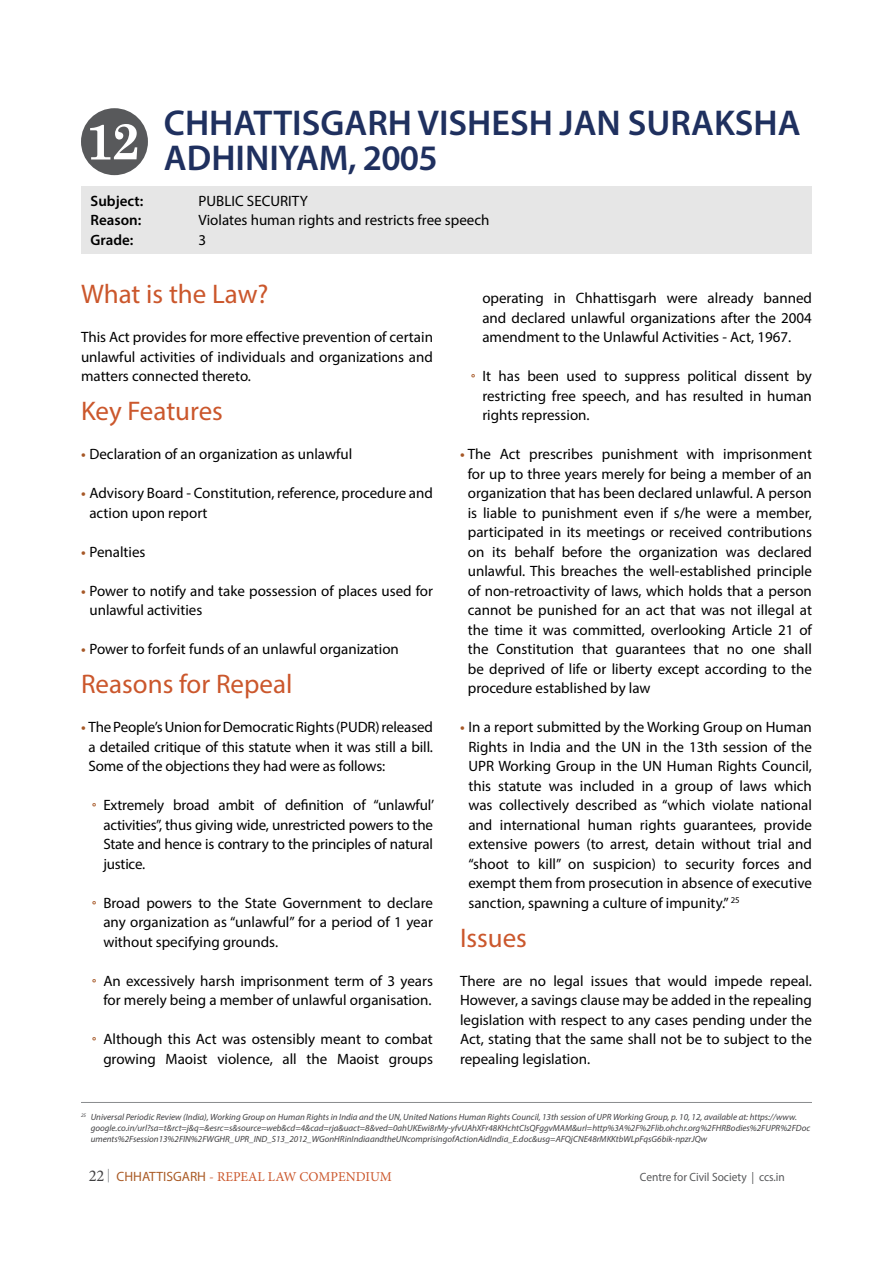
<style>
.page{position:relative;width:893px;height:1263px;background:#fff}
.page>*{position:absolute;margin:0;border:0;box-sizing:border-box;transform-origin:0 0}
.t1{font:700 51px "Century Schoolbook";color:#fff}
.t2{font:600 36px/34.5px "Myriad Pro";color:#1f305f}
.t3{font:27px "Myriad Pro";color:#cb572c}
.t4{font:15px/19.5px "Myriad Pro";color:#000;text-align:justify}
.t5{font:600 15px "Myriad Pro";color:#000}
.t6{font:13.5px "Minion Pro";color:#cb572c}
.t7{font:12px "Myriad Pro";color:#58595b;scale:.95 1}
.t8{font:italic 9px/10.8px "Myriad Pro";color:#414042}
.s1{font-weight:600;color:#a65827}
.s2{color:#a65827}
.s3{font-size:16.5px;color:#414042}
.s4{color:#939598}
.s5{font-family:"Myriad Pro";color:#aa5b26}
</style>
<div class="page">
<div style="left:81px;top:186px;width:731px;height:68px;background:#e6e6e6"></div>
<hr style="left:81px;top:1102px;width:731px;height:1px;background:#8a8c8e">
<div style="left:81px;top:108px;width:67px;height:67px;background:#58595b;border-radius:50%"></div>
<h1 class="t1" style="left:85px;top:102px;width:56px">12</h1>
<h2 class="t2" style="left:164px;top:105px;width:529px;text-indent:254px">VISH ESH JAN SURAKSHA<br>ADH INIYAM, 2005</h2>
<h2 class="t2" style="left:164px;top:105px;width:44px">CHHATT</h2>
<h2 class="t2" style="left:292px;top:105px;width:75px">ISGARH</h2>
<p class="t5" style="left:91px;top:191px;width:54px">SUBJECT:</p>
<p class="t4" style="left:199px;top:190px;width:111px">PUBLIC SECURITY</p>
<p class="t5" style="left:91px;top:210px;width:52px">REASON:</p>
<p class="t4" style="left:199px;top:210px;width:292px">Violates human rights and restricts free speech</p>
<p class="t5" style="left:91px;top:230px;width:44px">GRADE:</p>
<p class="t4" style="left:199px;top:229px;width:9px">3</p>
<h3 class="t3" style="left:81px;top:277px;width:189px">What is the Law?</h3>
<p class="t4" style="left:81px;top:327px;width:353px">This Act provides for more effective prevention of certain unlawful activities of individuals and organizations and matters connected thereto.</p>
<h3 class="t3" style="left:81px;top:394px;width:143px">Key Features</h3>
<p class="t4" style="left:81px;top:444px;width:273px"><span class="s1">•</span> Declaration of an organization as unlawful</p>
<p class="t4" style="left:89px;top:483px;width:345px;text-indent:-8px"><span class="s1">•</span> Advisory Board - Constitution, reference, procedure and action upon report</p>
<p class="t4" style="left:81px;top:541px;width:66px"><span class="s1">•</span> Penalties</p>
<p class="t4" style="left:89px;top:580px;width:345px;text-indent:-8px"><span class="s1">•</span> Power to notify and take possession of places used for unlawful activities</p>
<p class="t4" style="left:81px;top:639px;width:319px"><span class="s1">•</span> Power to forfeit funds of an unlawful organization</p>
<h3 class="t3" style="left:81px;top:667px;width:213px">Reasons for Repeal</h3>
<p class="t4" style="left:88px;top:717px;width:346px;text-indent:-8px"><span class="s1">•</span> The People’s Union for Democratic Rights (PUDR) released a detailed critique of this statute when it was still a bill.<br>Some of the objections they had were as follows:</p>
<p class="t4" style="left:103px;top:795px;width:332px;text-indent:-16px"><span class="s2">◦</span> Extremely broad ambit of definition of “unlawful’ activities”, thus giving wide, unrestricted powers to the State and hence is contrary to the principles of natural justice.</p>
<p class="t4" style="left:103px;top:892px;width:331px;text-indent:-16px"><span class="s2">◦</span> Broad powers to the State Government to declare any organization as “unlawful” for a period of 1 year without specifying grounds.</p>
<p class="t4" style="left:88px;top:970px;width:347px;text-align:right"><span class="s2">◦</span> An excessively harsh imprisonment term of 3 years for merely being a member of unlawful organisation.</p>
<p class="t4" style="left:88px;top:1029px;width:347px;text-align:right"><span class="s2">◦</span> Although this Act was ostensibly meant to combat growing Maoist violence, all the Maoist groups</p>
<p class="t4" style="left:482px;top:288px;width:331px">operating in Chhattisgarh were already banned and declared unlawful organizations after the 2004 amendment to the Unlawful Activities - Act, 1967.</p>
<p class="t4" style="left:482px;top:366px;width:331px;text-indent:-16px"><span class="s2">◦</span> It has been used to suppress political dissent by restricting free speech, and has resulted in human rights repression.</p>
<p class="t4" style="left:468px;top:444px;width:346px;text-indent:-8px"><span class="s1">•</span> The Act prescribes punishment with imprisonment for up to three years merely for being a member of an organization that has been declared unlawful. A person is liable to punishment even if s/he were a member, participated in its meetings or received contributions on its behalf before the organization was declared unlawful. This breaches the well-established principle of non-retroactivity of laws, which holds that a person cannot be punished for an act that was not illegal at the time it was committed, overlooking Article 21 of the Constitution that guarantees that no one shall be deprived of life or liberty except according to the procedure established by law</p>
<p class="t4" style="left:468px;top:717px;width:345px;text-indent:-8px"><span class="s1">•</span> In a report submitted by the Working Group on Human Rights in India and the UN in the 13th session of the UPR Working Group in the UN Human Rights Council, this statute was included in a group of laws which was collectively described as “which violate national and international human rights guarantees, provide extensive powers (to arrest, detain without trial and “shoot to kill” on suspicion) to security forces and exempt them from prosecution in absence of executive sanction, spawning a culture of impunity.” <sup>25</sup></p>
<h3 class="t3" style="left:460px;top:921px;width:68px">Issues</h3>
<p class="t4" style="left:460px;top:970px;width:353px">There are no legal issues that would impede repeal.<br>However, a savings clause may be added in the repealing legislation with respect to any cases pending under the Act, stating that the same shall not be to subject to the repealing legislation.</p>
<p class="t8" style="left:91px;top:1111px;width:721px;text-indent:-10px"><sup>25</sup> Universal Periodic Review (India), Working Group on Human Rights in India and the UN, United Nations Human Rights Council, 13th session of UPR Working Group, p. 10, 12, available at: https://www. google.co.in/url?sa=t&amp;rct=j&amp;q=&amp;esrc=s&amp;source=web&amp;cd=4&amp;cad=rja&amp;uact=8&amp;ved=0ahUKEwi8rMy-yfvUAhXFr48KHchtCIsQFggvMAM&amp;url=http%3A%2F%2Flib.ohchr.org%2FHRBodies%2FUPR%2FDoc uments%2Fsession13%2FIN%2FWGHR_UPR_IND_S13_2012_WGonHRinIndiaandtheUNcomprisingofActionAidIndia_E.doc&amp;usg=AFQjCNE48rMKKtbWLpFqsG6bik-npzrJQw</p>
<p class="t6" style="left:89px;top:1167px;width:305px"><span class="s3">22</span> <span class="s4">|</span> <span class="s5">CHHATTISGARH</span> - REPEAL LAW COMPENDIUM</p>
<p class="t7" style="left:640px;top:1169px;width:154px">Centre for Civil Society | ccs.in</p>
</div>
